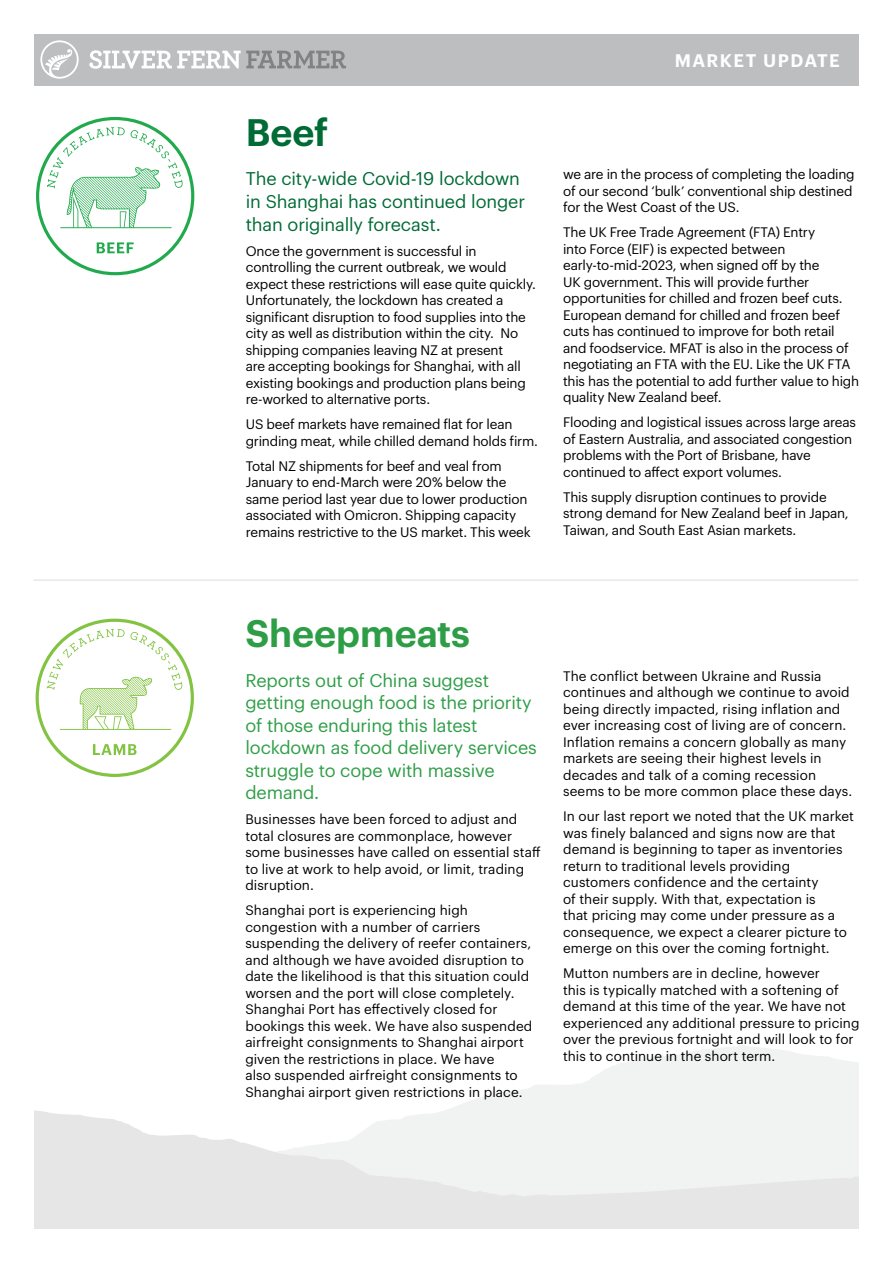
<style>
.page{position:relative;width:893px;height:1263px;background:#fff}
.page>*{position:absolute;margin:0;border:0;box-sizing:border-box;transform-origin:0 0}
.t1{font:600 37.5px "Graphik";color:#2e9e46}
.t2{font:600 37.5px "Graphik";color:#006b35}
.t3{font:18px/22.5px "Graphik";letter-spacing:-.005em;color:#2e9e46}
.t4{font:18px/22.5px "Graphik";letter-spacing:-.01em;color:#006b35}
.t5{font:600 17.85px "Graphik";letter-spacing:.075em;color:#fff}
.t6{font:13.5px/16.5px "Graphik";letter-spacing:-.005em;color:#000}
</style>
<div class="page">
<div style="left:34px;top:34px;width:825px;height:51px;background:#bcbec0"></div>
<svg style="left:40px;top:40px;width:39px;height:39px"></svg>
<svg style="left:453px;top:1091px;width:59px;height:17px"></svg>
<svg style="left:34px;top:1108px;width:478px;height:121px;fill:#e6e6e7"></svg>
<svg style="left:512px;top:1045px;width:347px;height:184px;fill:#f1f2f2"></svg>
<svg style="left:89px;top:50px;width:257px;height:19px"></svg>
<hr style="left:33px;top:579px;width:825px;height:2px;background:#e6e7e8">
<svg style="left:36px;top:117px;width:158px;height:158px"></svg>
<svg style="left:36px;top:619px;width:158px;height:158px"></svg>
<h1 class="t2" style="left:246px;top:104px;width:84px">Beef</h1>
<h2 class="t4" style="left:246px;top:166px;width:281px">The city-wide Covid-19 lockdown in Shanghai has continued longer than originally forecast.</h2>
<p class="t6" style="left:246px;top:241px;width:292px">Once the government is successful in controlling the current outbreak, we would expect these restrictions will ease quite quickly.<br>Unfortunately, the lockdown has created a significant disruption to food supplies into the city as well as distribution within the city. No shipping companies leaving NZ at present<br>are accepting bookings for Shanghai, with all existing bookings and production plans being re-worked to alternative ports.</p>
<p class="t6" style="left:246px;top:415px;width:294px">US beef markets have remained flat for lean grinding meat, while chilled demand holds firm.</p>
<p class="t6" style="left:246px;top:456px;width:286px">Total NZ shipments for beef and veal from January to end-March were 20% below the same period last year due to lower production associated with Omicron. Shipping capacity remains restrictive to the US market. This week</p>
<h3 class="t5" style="left:675px;top:47px;width:167px">MARKET UPDATE</h3>
<p class="t6" style="left:563px;top:165px;width:293px">we are in the process of completing the loading of our second ‘bulk’ conventional ship destined for the West Coast of the US.</p>
<p class="t6" style="left:563px;top:223px;width:298px">The UK Free Trade Agreement (FTA) Entry<br>into Force (EIF) is expected between early-to-mid-2023, when signed off by the<br>UK government. This will provide further opportunities for chilled and frozen beef cuts.<br>European demand for chilled and frozen beef cuts has continued to improve for both retail and foodservice. MFAT is also in the process of negotiating an FTA with the EU. Like the UK FTA this has the potential to add further value to high quality New Zealand beef.</p>
<p class="t6" style="left:563px;top:413px;width:294px">Flooding and logistical issues across large areas of Eastern Australia, and associated congestion problems with the Port of Brisbane, have continued to affect export volumes.</p>
<p class="t6" style="left:563px;top:488px;width:287px">This supply disruption continues to provide strong demand for New Zealand beef in Japan,<br>Taiwan, and South East Asian markets.</p>
<h1 class="t1" style="left:245px;top:605px;width:226px">Sheepmeats</h1>
<h2 class="t3" style="left:245px;top:667px;width:293px">Reports out of China suggest getting enough food is the priority of those enduring this latest lockdown as food delivery services struggle to cope with massive demand.</h2>
<p class="t6" style="left:245px;top:810px;width:297px">Businesses have been forced to adjust and total closures are commonplace, however some businesses have called on essential staff to live at work to help avoid, or limit, trading disruption.</p>
<p class="t6" style="left:245px;top:901px;width:288px">Shanghai port is experiencing high congestion with a number of carriers suspending the delivery of reefer containers, and although we have avoided disruption to date the likelihood is that this situation could worsen and the port will close completely.<br>Shanghai Port has effectively closed for bookings this week. We have also suspended airfreight consignments to Shanghai airport given the restrictions in place. We have<br>also suspended airfreight consignments to Shanghai airport given restrictions in place.</p>
<p class="t6" style="left:563px;top:666px;width:291px">The conflict between Ukraine and Russia continues and although we continue to avoid being directly impacted, rising inflation and ever increasing cost of living are of concern.<br>Inflation remains a concern globally as many markets are seeing their highest levels in decades and talk of a coming recession seems to be more common place these days.</p>
<p class="t6" style="left:563px;top:807px;width:292px">In our last report we noted that the UK market was finely balanced and signs now are that demand is beginning to taper as inventories return to traditional levels providing customers confidence and the certainty<br>of their supply. With that, expectation is<br>that pricing may come under pressure as a consequence, we expect a clearer picture to emerge on this over the coming fortnight.</p>
<p class="t6" style="left:563px;top:964px;width:298px">Mutton numbers are in decline, however<br>this is typically matched with a softening of demand at this time of the year. We have not experienced any additional pressure to pricing over the previous fortnight and will look to for this to continue in the short term.</p>
</div>
